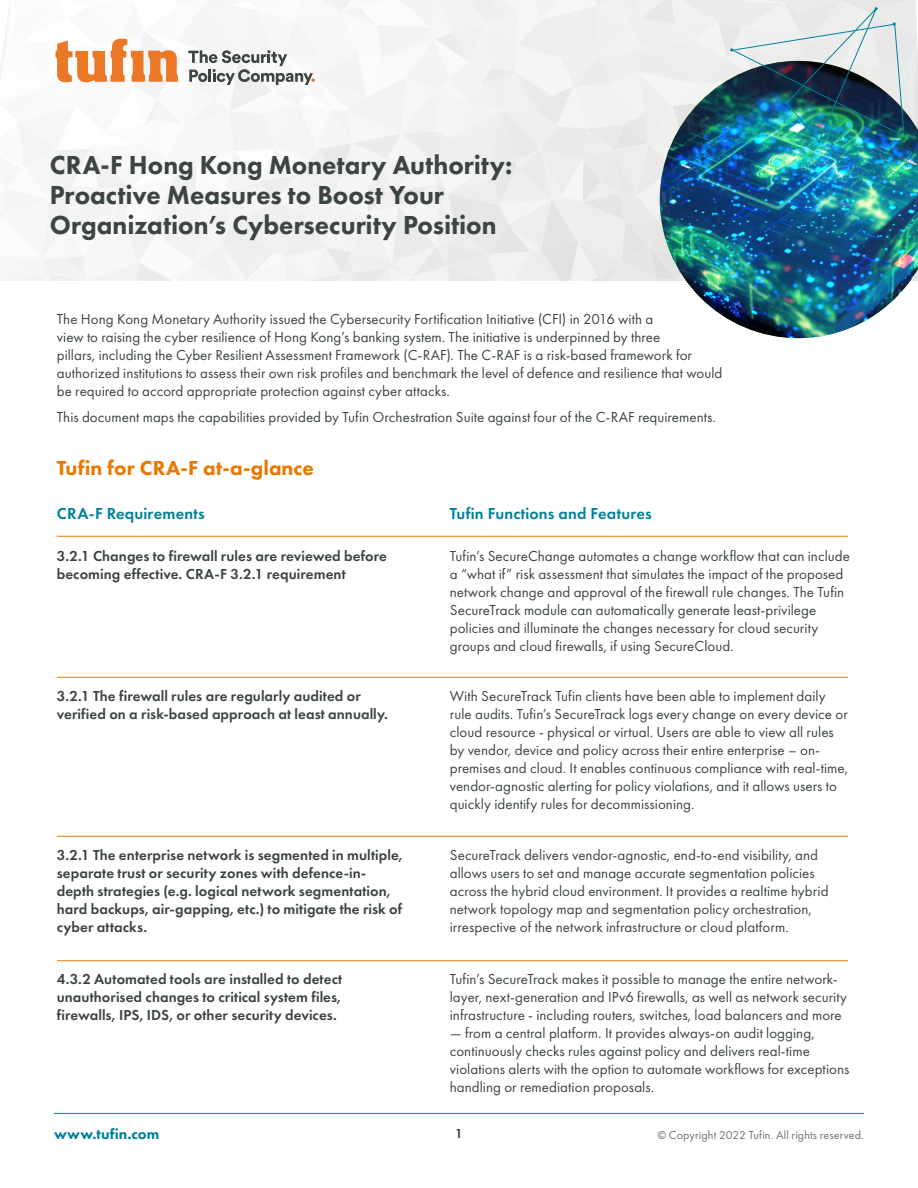
<style>
.page{position:relative;width:918px;height:1188px;background:#fff}
.page>*{position:absolute;margin:0;border:0;box-sizing:border-box;transform-origin:0 0}
.t1{font:800 27px/30px "Futura PT";color:#3d4543}
.t2{font:800 21px "Futura PT";letter-spacing:.005em;color:#ea7800}
.t3{font:600 16.5px "Futura PT";letter-spacing:.01em;color:#00829b}
.t4{font:15px/18px "Futura PT";letter-spacing:.005em;color:#3d4543}
.t5{font:600 15px/18px "Futura PT";letter-spacing:.005em;color:#3d4543}
.t6{font:800 15px "Futura PT";letter-spacing:.005em;color:#00829b}
.t7{font:600 13.5px "Futura PT";color:#3d4543}
.t8{font:12px "Futura PT";letter-spacing:.01em;color:#6e7373}
</style>
<div class="page">
<hr style="left:54px;top:1113px;width:810px;height:1px;background:#03829b">
<img style="left:686px;top:281px;width:224px;height:57px">
<img style="left:0;top:0;width:918px;height:281px">
<hr style="left:57px;top:536px;width:791px;height:1px;background:#ea7800">
<hr style="left:57px;top:677px;width:791px;height:1px;background:#ea7800">
<hr style="left:57px;top:836px;width:791px;height:1px;background:#ea7800">
<hr style="left:57px;top:960px;width:791px;height:1px;background:#ea7800">
<h1 class="t1" style="left:50px;top:150px;width:464px">CRA-F Hong Kong Monetary Authority:<br>Proactive Measures to Boost Your<br>Organization’s Cybersecurity Position</h1>
<p class="t4" style="left:57px;top:310px;width:667px">The Hong Kong Monetary Authority issued the Cybersecurity Fortification Initiative (CFI) in 2016 with a<br>view to raising the cyber resilience of Hong Kong’s banking system. The initiative is underpinned by three<br>pillars, including the Cyber Resilient Assessment Framework (C-RAF). The C-RAF is a risk-based framework for authorized institutions to assess their own risk profiles and benchmark the level of defence and resilience that would be required to accord appropriate protection against cyber attacks.</p>
<p class="t4" style="left:57px;top:408px;width:661px">This document maps the capabilities provided by Tufin Orchestration Suite against four of the C-RAF requirements.</p>
<h2 class="t2" style="left:57px;top:455px;width:259px">Tufin for CRA-F at-a-glance</h2>
<p class="t3" style="left:57px;top:503px;width:150px">CRA-F Requirements</p>
<p class="t5" style="left:57px;top:547px;width:332px">3.2.1 Changes to firewall rules are reviewed before becoming effective. CRA-F 3.2.1 requirement</p>
<p class="t3" style="left:450px;top:503px;width:204px">Tufin Functions and Features</p>
<p class="t4" style="left:450px;top:547px;width:402px">Tufin’s SecureChange automates a change workflow that can include a “what if” risk assessment that simulates the impact of the proposed network change and approval of the firewall rule changes. The Tufin SecureTrack module can automatically generate least-privilege policies and illuminate the changes necessary for cloud security groups and cloud firewalls, if using SecureCloud.</p>
<p class="t5" style="left:57px;top:687px;width:333px">3.2.1 The firewall rules are regularly audited or verified on a risk-based approach at least annually.</p>
<p class="t4" style="left:450px;top:687px;width:400px">With SecureTrack Tufin clients have been able to implement daily rule audits. Tufin’s SecureTrack logs every change on every device or cloud resource - physical or virtual. Users are able to view all rules by vendor, device and policy across their entire enterprise – on&shy;premises and cloud. It enables continuous compliance with real-time, vendor-agnostic alerting for policy violations, and it allows users to quickly identify rules for decommissioning.</p>
<p class="t5" style="left:57px;top:846px;width:348px">3.2.1 The enterprise network is segmented in multiple, separate trust or security zones with defence-in&shy;depth strategies (e.g. logical network segmentation, hard backups, air-gapping, etc.) to mitigate the risk of cyber attacks.</p>
<p class="t4" style="left:450px;top:846px;width:380px">SecureTrack delivers vendor-agnostic, end-to-end visibility, and allows users to set and manage accurate segmentation policies across the hybrid cloud environment. It provides a realtime hybrid network topology map and segmentation policy orchestration, irrespective of the network infrastructure or cloud platform.</p>
<p class="t5" style="left:57px;top:970px;width:287px;text-align:justify">4.3.2 Automated tools are installed to detect unauthorised changes to critical system files, firewalls, IPS, IDS, or other security devices.</p>
<p class="t4" style="left:450px;top:970px;width:399px">Tufin’s SecureTrack makes it possible to manage the entire network&shy;layer, next-generation and IPv6 firewalls, as well as network security infrastructure - including routers, switches, load balancers and more</p>
<p class="t4" style="left:450px;top:1024px;width:401px">— from a central platform. It provides always-on audit logging, continuously checks rules against policy and delivers real-time violations alerts with the option to automate workflows for exceptions handling or remediation proposals.</p>
<p class="t6" style="left:54px;top:1125px;width:107px">www.tufin.com</p>
<p class="t7" style="left:455px;top:1125px;width:9px">1</p>
<p class="t8" style="left:657px;top:1128px;width:208px">© Copyright 2022 Tufin. All rights reserved.</p>
</div>
